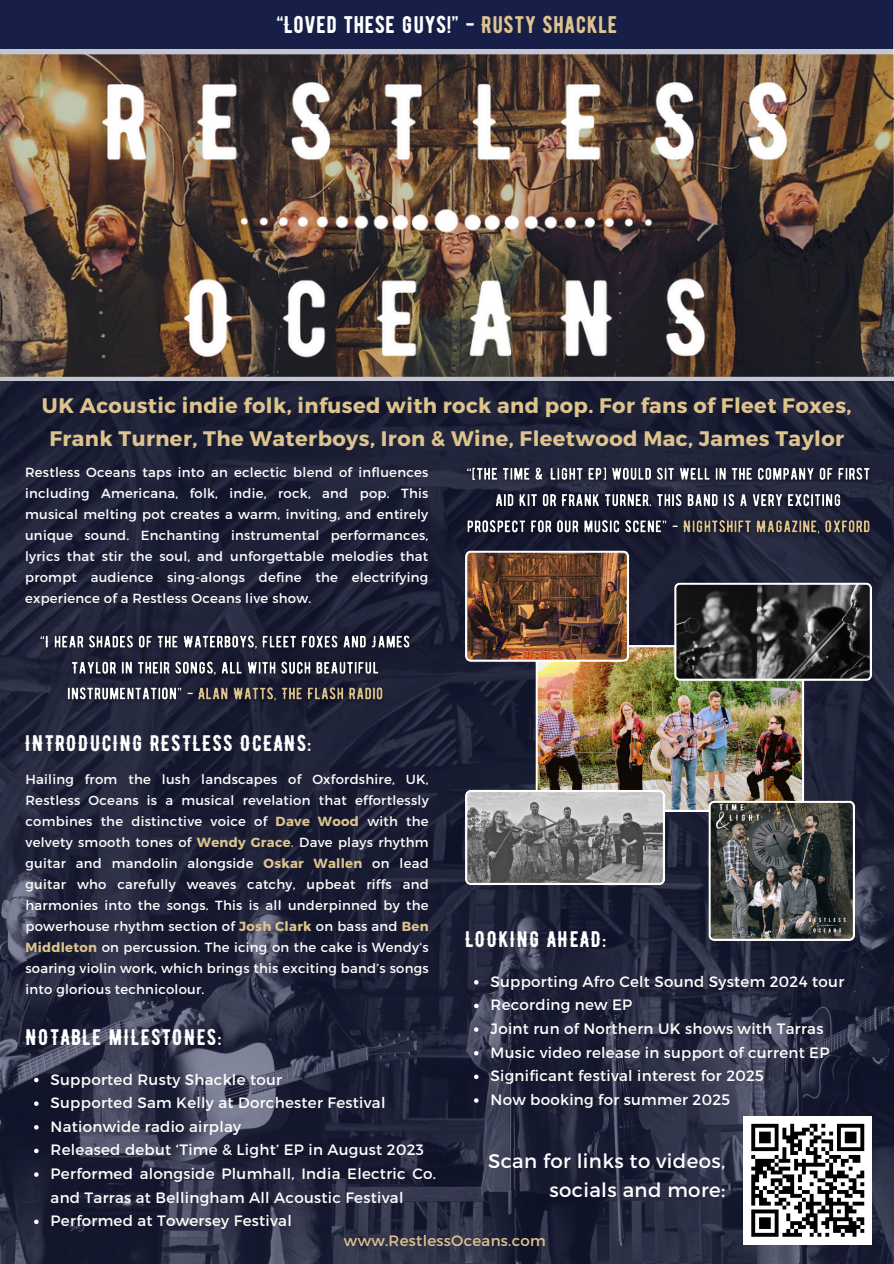
<style>
.page{position:relative;width:894px;height:1264px;background:#fff}
.page>*{position:absolute;margin:0;border:0;box-sizing:border-box;transform-origin:0 0}
.t1{font:24px "BERNIER Regular";letter-spacing:.02em;color:#fff}
.t2{font:22.5px "BERNIER Regular";letter-spacing:.05em;color:#fff}
.t3{font:700 21px/32.7px "Montserrat";letter-spacing:.02em;color:#ddc38d;text-align:center}
.t4{font:19.65px/28.8px "Montserrat";letter-spacing:.02em;color:#fff;text-align:right}
.t5{font:15px/23.7px "Montserrat";letter-spacing:.02em;color:#fff}
.t6{font:15px "Montserrat";letter-spacing:.02em;color:#ddc38d}
.t7{font:13.2px/20.9px "Montserrat";letter-spacing:.02em;color:#fff;text-align:justify}
.s1{color:#ddc38d}
.s2{font-weight:700;color:#ddc38d}
</style>
<div class="page">
<div style="left:0;top:0;width:892px;height:541px;background:#171f48"></div>
<img style="left:0;top:381px;width:893px;height:882px">
<div style="left:743px;top:1115px;width:128px;height:129px;background:#fff"></div>
<svg style="left:751px;top:1123px;width:114px;height:114px"></svg>
<img style="left:0;top:50px;width:893px;height:331px">
<img style="left:38px;top:68px;width:816px;height:304px">
<img style="left:465px;top:550px;width:406px;height:391px">
<img style="left:458px;top:459px;width:420px;height:84px">
<svg style="left:474px;top:980px;width:4px;height:4px"></svg>
<svg style="left:474px;top:1003px;width:4px;height:5px"></svg>
<svg style="left:474px;top:1027px;width:4px;height:4px"></svg>
<svg style="left:474px;top:1050px;width:4px;height:5px"></svg>
<svg style="left:474px;top:1074px;width:4px;height:5px"></svg>
<svg style="left:474px;top:1098px;width:4px;height:4px"></svg>
<svg style="left:34px;top:1077px;width:5px;height:5px"></svg>
<svg style="left:34px;top:1101px;width:5px;height:4px"></svg>
<svg style="left:34px;top:1125px;width:5px;height:4px"></svg>
<svg style="left:34px;top:1148px;width:5px;height:5px"></svg>
<svg style="left:34px;top:1172px;width:5px;height:4px"></svg>
<svg style="left:34px;top:1219px;width:5px;height:5px"></svg>
<img style="left:32px;top:627px;width:386px;height:83px">
<p class="t1" style="left:277px;top:11px;width:342px">“LOVED THESE GUYS!” - <span class="s1">RUSTY SHACKLE</span></p>
<p class="t3" style="left:42px;top:388px;width:810px">UK Acoustic indie folk, infused with rock and pop. For fans of Fleet Foxes,<br>Frank Turner, The Waterboys, Iron &amp; Wine, Fleetwood Mac, James Taylor</p>
<p class="t7" style="left:25px;top:461px;width:404px">Restless Oceans taps into an eclectic blend of influences including Americana, folk, indie, rock, and pop. This musical melting pot creates a warm, inviting, and entirely unique sound. Enchanting instrumental performances, lyrics that stir the soul, and unforgettable melodies that prompt audience sing-alongs define the electrifying experience of a Restless Oceans live show.</p>
<h3 class="t2" style="left:25px;top:730px;width:287px">INTRODUCING RESTLESS OCEANS:</h3>
<p class="t7" style="left:25px;top:768px;width:404px">Hailing from the lush landscapes of Oxfordshire, UK, Restless Oceans is a musical revelation that effortlessly combines the distinctive voice of <span class="s2">Dave Wood</span> with the velvety smooth tones of <span class="s2">Wendy Grace</span><span class="s1">.</span> Dave plays rhythm guitar and mandolin alongside <span class="s2">Oskar Wallen</span> on lead guitar who carefully weaves catchy, upbeat riffs and harmonies into the songs. This is all underpinned by the powerhouse rhythm section of <span class="s2">Josh Clark</span> on bass and <span class="s2">Ben Middleton</span> on percussion. The icing on the cake is Wendy‘s soaring violin work, which brings this exciting band’s songs into glorious technicolour.</p>
<p class="t2" style="left:25px;top:1023px;width:197px">NOTABLE MILESTONES:</p>
<p class="t5" style="left:51px;top:1066px;width:233px">Supported Rusty Shackle tour</p>
<p class="t5" style="left:51px;top:1090px;width:336px">Supported Sam Kelly at Dorchester Festival</p>
<p class="t5" style="left:51px;top:1113px;width:192px">Nationwide radio airplay</p>
<p class="t5" style="left:51px;top:1137px;width:374px">Released debut ‘Time &amp; Light’ EP in August 2023</p>
<p class="t5" style="left:51px;top:1161px;width:387px">Performed alongside Plumhall, India Electric Co. and Tarras at Bellingham All Acoustic Festival</p>
<p class="t5" style="left:51px;top:1208px;width:243px">Performed at Towersey Festival</p>
<h2 class="t2" style="left:465px;top:925px;width:143px">LOOKING AHEAD:</h2>
<p class="t5" style="left:490px;top:968px;width:355px">Supporting Afro Celt Sound System 2024 tour</p>
<p class="t5" style="left:490px;top:992px;width:143px">Recording new EP</p>
<p class="t5" style="left:490px;top:1016px;width:334px">Joint run of Northern UK shows with Tarras</p>
<p class="t5" style="left:490px;top:1039px;width:340px">Music video release in support of current EP</p>
<p class="t5" style="left:490px;top:1063px;width:275px">Significant festival interest for 2025</p>
<p class="t5" style="left:490px;top:1087px;width:241px">Now booking for summer 2025</p>
<p class="t4" style="left:488px;top:1145px;width:238px">Scan for links to videos, socials and more:</p>
<p class="t6" style="left:344px;top:1230px;width:203px">www.RestlessOceans.com</p>
</div>
